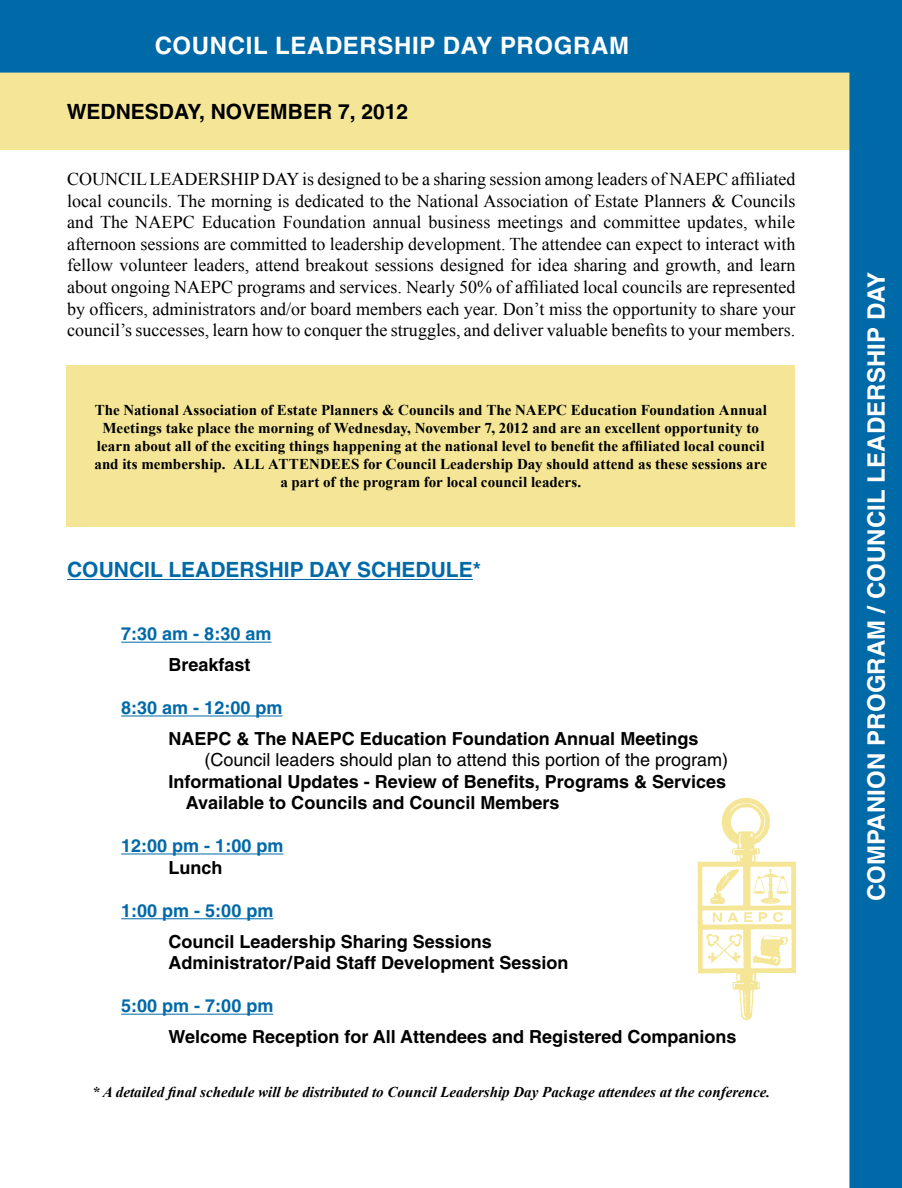
<style>
.page{position:relative;width:902px;height:1188px;background:#fff}
.page>*{position:absolute;margin:0;border:0;box-sizing:border-box;transform-origin:0 0}
.t1{font:700 24px "Helvetica";letter-spacing:.005em;color:#fff}
.t2{font:700 24px "Helvetica";letter-spacing:.025em;color:#fff}
.t3{font:700 21px "Helvetica";color:#0069a8}
.t4{font:700 21px "Helvetica";color:#000}
.t5{font:18px/21.6px "Times New Roman";color:#000;text-align:justify}
.t6{font:700 18px/21px "Helvetica";color:#000}
.t7{font:700 18px "Helvetica";color:#0069a8}
.t8{font:18px "Helvetica";color:#000}
.t9{font:700 15px/18px "Times New Roman";letter-spacing:.005em;color:#000;text-align:center}
.t10{font:italic 700 15px "Times New Roman";color:#000}
</style>
<div class="page">
<div style="left:0;top:73px;width:849px;height:77px;background:#f4e696"></div>
<div style="left:0;top:0;width:849px;height:73px;background:#0069a8"></div>
<div style="left:849px;top:0;width:52px;height:1188px;background:#0069a8"></div>
<hr style="left:67px;top:579px;width:405px;height:1px;background:#0069a8">
<hr style="left:121px;top:642px;width:150px;height:1px;background:#0069a8">
<hr style="left:121px;top:716px;width:161px;height:1px;background:#0069a8">
<hr style="left:121px;top:854px;width:162px;height:1px;background:#0069a8">
<hr style="left:121px;top:918px;width:152px;height:1px;background:#0069a8">
<hr style="left:121px;top:1014px;width:152px;height:1px;background:#0069a8">
<img style="left:697px;top:797px;width:98px;height:224px">
<div style="left:67px;top:365px;width:727px;height:162px;background:#f4e696"></div>
<h1 class="t1" style="left:155px;top:31px;width:56px">COUNC</h1>
<h1 class="t1" style="left:246px;top:31px;width:115px">IL LEADERSH</h1>
<h1 class="t2" style="left:412px;top:31px;width:215px">IP DAY PROGRAM</h1>
<p class="t4" style="left:67px;top:99px;width:343px">Wednesday, NOVEM BER 7, 2012</p>
<p class="t5" style="left:67px;top:168px;width:729px">Council Leadership Day is designed to be a sharing session among leaders of NAEPC affiliated local councils. The morning is dedicated to the National Association of Estate Planners &amp; Councils and The NAEPC Education Foundation annual business meetings and committee updates, while afternoon sessions are committed to leadership development. The attendee can expect to interact with fellow volunteer leaders, attend breakout sessions designed for idea sharing and growth, and learn about ongoing NAEPC programs and services. Nearly 50% of affiliated local councils are represented by officers, administrators and/or board members each year. Don’t miss the opportunity to share your council’s successes, learn how to conquer the struggles, and deliver valuable benefits to your members.</p>
<p class="t9" style="left:94px;top:401px;width:673px">The National Association of Estate Planners &amp; Councils and The NAEPC Education Foundation Annual Meetings take place the morning of Wednesday, November 7, 2012 and are an excellent opportunity to learn about all of the exciting things happening at the national level to benefit the affiliated local council and its membership. ALL ATTENDEES for Council Leadership Day should attend as these sessions are a part of the program for local council leaders.</p>
<p class="t3" style="left:67px;top:557px;width:415px">Council Leadership Day Schedule*</p>
<p class="t7" style="left:121px;top:623px;width:152px">7:30 am - 8:30 am</p>
<p class="t6" style="left:168px;top:654px;width:84px">Breakfast</p>
<p class="t7" style="left:121px;top:697px;width:163px">8:30 am - 12:00 pm</p>
<p class="t6" style="left:121px;top:728px;width:31px">N</p>
<p class="t6" style="left:181px;top:728px;width:518px">AEPC &amp; The NAEPC Education Foundation Annual Meetings</p>
<p class="t8" style="left:204px;top:750px;width:525px">(Council leaders should plan to attend this portion of the program)</p>
<p class="t6" style="left:186px;top:771px;width:541px;text-indent:-17px">Informational Updates - Review of Benefits, Programs &amp; Services<br>Available to Councils and Council Members</p>
<p class="t7" style="left:121px;top:835px;width:164px">12:00 pm - 1:00 pm</p>
<p class="t6" style="left:121px;top:857px;width:30px">L</p>
<p class="t6" style="left:179px;top:857px;width:45px">unch</p>
<p class="t7" style="left:121px;top:900px;width:154px">1:00 pm - 5:00 pm</p>
<p class="t6" style="left:168px;top:930px;width:401px;line-height:21.6px">Council Leadership Sharing Sessions<br>Administrator/Paid Staff Development Session</p>
<p class="t7" style="left:121px;top:995px;width:154px">5:00 pm - 7:00 pm</p>
<p class="t6" style="left:168px;top:1026px;width:569px">Welcome Reception for All Attendees and Registered Companions</p>
<p class="t10" style="left:92px;top:1083px;width:679px">* A detailed final schedule will be distributed to Council Leadership Day Package attendees at the conference.</p>
<h1 class="t1" style="left:861px;top:901px;width:631px;rotate:-90deg">Companion Program / Council Leadership Day</h1>
</div>
